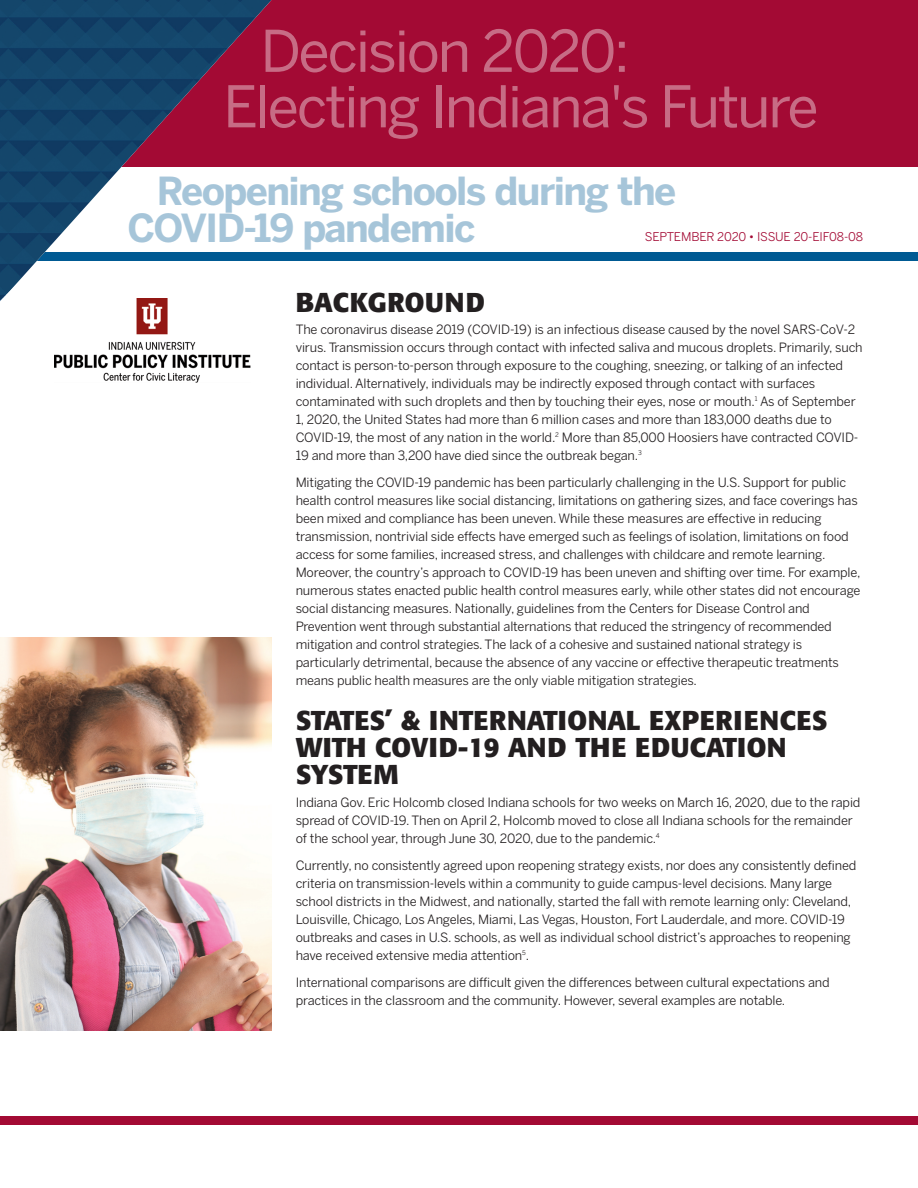
<style>
.page{position:relative;width:918px;height:1188px;background:#fff}
.page>*{position:absolute;margin:0;border:0;box-sizing:border-box;transform-origin:0 0}
.t1{font:57px/55.5px "Benton Sans";letter-spacing:-.04em;color:rgb(255 255 255/.4)}
.t2{font:700 38.4px/37.5px "Benton Sans";letter-spacing:-.04em;color:rgb(0 90 147/.35)}
.t3{font:700 27px/27px "Formata";color:#231f20}
.t4{font:700 27px "Formata";letter-spacing:.02em;color:#231f20}
.t5{font:12.75px/18px "Benton Sans";letter-spacing:-.015em;color:#231f20}
.t6{font:12px "Benton Sans";letter-spacing:-.015em;color:#a30a34}
</style>
<div class="page">
<div style="left:0;top:252px;width:918px;height:9px;background:#005a93"></div>
<div style="left:0;top:0;width:918px;height:166px;background:#a30a34"></div>
<img style="left:0;top:0;width:274px;height:301px">
<div style="left:0;top:1116px;width:918px;height:9px;background:#a30a34"></div>
<div style="left:54px;top:288px;width:200px;height:106px;background:#fff"></div>
<img style="left:54px;top:298px;width:197px;height:84px">
<img style="left:0;top:638px;width:272px;height:393px">
<p class="t1" style="left:223px;top:26px;width:597px;text-indent:37px">Decision 2020:<br>Electing Indiana's Future</p>
<p class="t2" style="left:128px;top:176px;width:550px;text-indent:29px">Reopening schools during the<br>COVID-19 pandemic</p>
<p class="t6" style="left:645px;top:232px;width:220px">SEPTEMBER 2020 • ISSUE 20-EIF08-08</p>
<p class="t4" style="left:296px;top:290px;width:191px">BACKGROUND</p>
<p class="t5" style="left:296px;top:322px;width:569px">The coronavirus disease 2019 (COVID-19) is an infectious disease caused by the novel SARS-CoV-2 virus. Transmission occurs through contact with infected saliva and mucous droplets. Primarily, such contact is person-to-person through exposure to the coughing, sneezing, or talking of an infected individual. Alternatively, individuals may be indirectly exposed through contact with surfaces contaminated with such droplets and then by touching their eyes, nose or mouth.<sup>1</sup> As of September 1, 2020, the United States had more than 6 million cases and more than 183,000 deaths due to COVID-19, the most of any nation in the world.<sup>2</sup> More than 85,000 Hoosiers have contracted COVID-19 and more than 3,200 have died since the outbreak began.<sup>3</sup></p>
<p class="t5" style="left:296px;top:475px;width:566px">Mitigating the COVID-19 pandemic has been particularly challenging in the U.S. Support for public health control measures like social distancing, limitations on gathering sizes, and face coverings has been mixed and compliance has been uneven. While these measures are effective in reducing transmission, nontrivial side effects have emerged such as feelings of isolation, limitations on food access for some families, increased stress, and challenges with childcare and remote learning.<br>Moreover, the country’s approach to COVID-19 has been uneven and shifting over time. For example, numerous states enacted public health control measures early, while other states did not encourage social distancing measures. Nationally, guidelines from the Centers for Disease Control and Prevention went through substantial alternations that reduced the stringency of recommended mitigation and control strategies. The lack of a cohesive and sustained national strategy is particularly detrimental, because the absence of any vaccine or effective therapeutic treatments means public health measures are the only viable mitigation strategies.</p>
<p class="t3" style="left:296px;top:709px;width:533px">STATES’ &amp; INTERNATIONAL EXPERIENCES<br>WITH COVID-19 AND THE EDUCATION<br>SYSTEM</p>
<p class="t5" style="left:296px;top:794px;width:566px">Indiana Gov. Eric Holcomb closed Indiana schools for two weeks on March 16, 2020, due to the rapid spread of COVID-19. Then on April 2, Holcomb moved to close all Indiana schools for the remainder of the school year, through June 30, 2020, due to the pandemic.<sup>4</sup></p>
<p class="t5" style="left:296px;top:857px;width:562px">Currently, no consistently agreed upon reopening strategy exists, nor does any consistently defined criteria on transmission-levels within a community to guide campus-level decisions. Many large school districts in the Midwest, and nationally, started the fall with remote learning only: Cleveland, Louisville, Chicago, Los Angeles, Miami, Las Vegas, Houston, Fort Lauderdale, and more. COVID-19 outbreaks and cases in U.S. schools, as well as individual school district’s approaches to reopening have received extensive media attention<sup>5</sup>.</p>
<p class="t5" style="left:296px;top:974px;width:536px">International comparisons are difficult given the differences between cultural expectations and practices in the classroom and the community. However, several examples are notable.</p>
</div>
